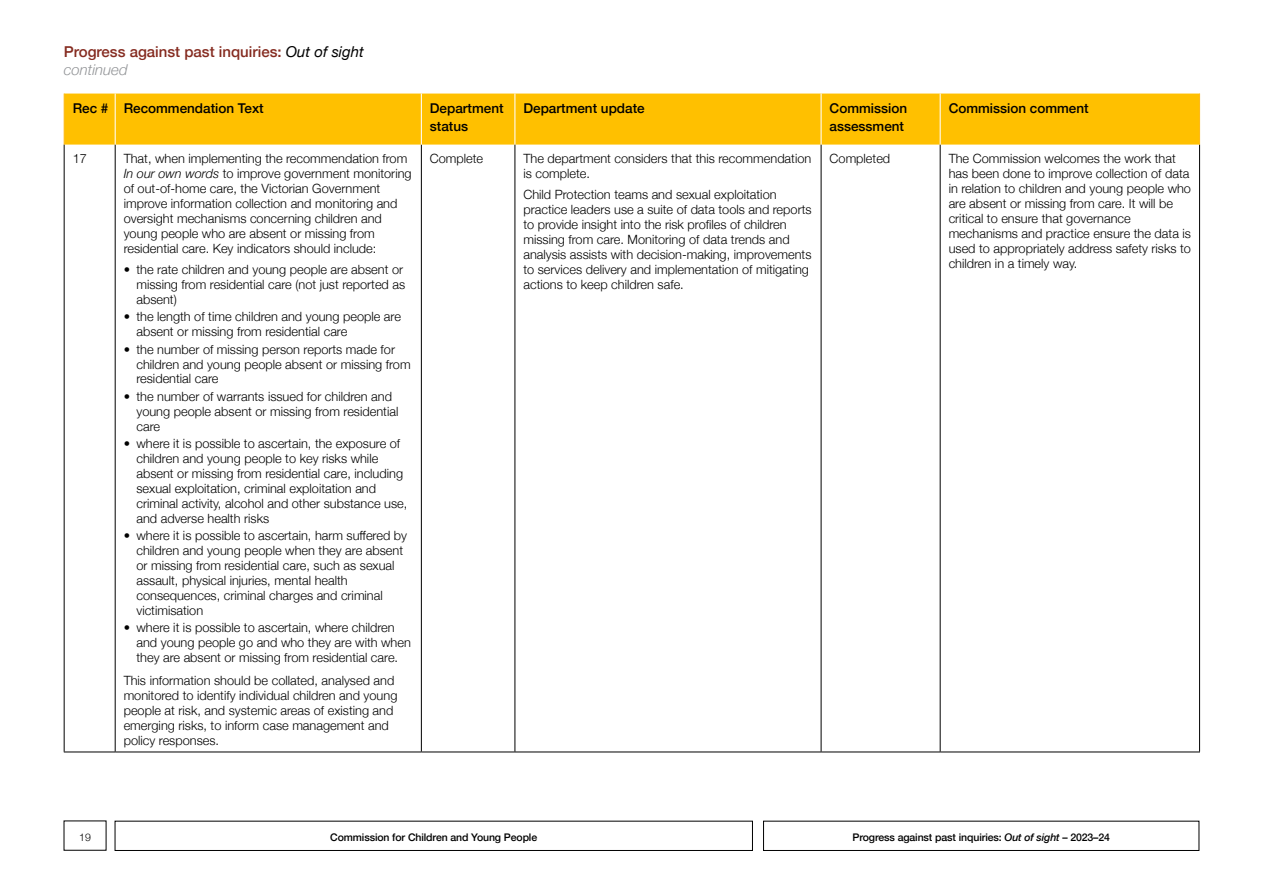
<style>
.page{position:relative;width:1263px;height:893px;background:#fff}
.page>*{position:absolute;margin:0;border:0;box-sizing:border-box;transform-origin:0 0}
.t1{font:500 15px/18px "Helvetica Neue";color:#852b20}
.t2{font:500 13.5px/18px "Helvetica Neue";color:#000}
.t3{font:300 12.75px/15px "Helvetica Neue";color:#000}
.t4{font:500 10.5px "Helvetica Neue";letter-spacing:-.01em;color:#000}
.t5{font:300 10.5px "Helvetica Neue";color:#000}
.s1{font-weight:400;font-style:italic;color:#000}
.s2{font-weight:300;font-style:italic;color:#939598}
.s3{font-style:italic}
</style>
<div class="page">
<div style="left:763px;top:821px;width:436px;height:30px;border:1px solid #000"></div>
<div style="left:115px;top:821px;width:638px;height:30px;border:1px solid #000"></div>
<div style="left:65px;top:94px;width:1134px;height:51px;background:#ffc000"></div>
<hr style="left:64px;top:145px;width:1px;height:607px;background:#000">
<hr style="left:115px;top:145px;width:1px;height:607px;background:#000">
<hr style="left:421px;top:145px;width:1px;height:607px;background:#000">
<hr style="left:514px;top:145px;width:1px;height:607px;background:#000">
<hr style="left:821px;top:145px;width:1px;height:607px;background:#000">
<hr style="left:940px;top:145px;width:1px;height:607px;background:#000">
<hr style="left:1199px;top:145px;width:1px;height:607px;background:#000">
<hr style="left:64px;top:752px;width:51px;height:1px;background:#000">
<hr style="left:115px;top:752px;width:306px;height:1px;background:#000">
<hr style="left:421px;top:752px;width:94px;height:1px;background:#000">
<hr style="left:515px;top:752px;width:306px;height:1px;background:#000">
<hr style="left:821px;top:752px;width:119px;height:1px;background:#000">
<hr style="left:940px;top:752px;width:260px;height:1px;background:#000">
<hr style="left:64px;top:94px;width:1px;height:51px;background:#fdb913">
<hr style="left:1199px;top:94px;width:1px;height:51px;background:#fdb913">
<hr style="left:115px;top:94px;width:1px;height:51px;background:#fff">
<hr style="left:421px;top:94px;width:1px;height:51px;background:#fff">
<hr style="left:514px;top:94px;width:1px;height:51px;background:#fff">
<hr style="left:820px;top:94px;width:2px;height:51px;background:#fff">
<hr style="left:940px;top:94px;width:1px;height:51px;background:#fff">
<p class="t1" style="left:64px;top:42px;width:302px">Progress against past inquiries: <span class="s1">Out of sight </span><span class="s2">continued</span></p>
<p class="t2" style="left:73px;top:98px;width:193px">Rec # Recommendation Text</p>
<p class="t2" style="left:430px;top:98px;width:75px">Department status</p>
<p class="t2" style="left:523px;top:98px;width:123px">Department update</p>
<p class="t2" style="left:830px;top:98px;width:79px">Commission assessment</p>
<p class="t2" style="left:949px;top:98px;width:142px">Commission comment</p>
<p class="t3" style="left:73px;top:150px;width:16px">17</p>
<p class="t3" style="left:124px;top:150px;width:289px">That, when implementing the recommendation from <span class="s3">In our own words</span> to improve government monitoring of out-of-home care, the Victorian Government improve information collection and monitoring and oversight mechanisms concerning children and young people who are absent or missing from residential care. Key indicators should include:</p>
<p class="t3" style="left:136px;top:261px;width:270px;text-indent:-13px">• the rate children and young people are absent or missing from residential care (not just reported as absent)</p>
<p class="t3" style="left:136px;top:308px;width:266px;text-indent:-13px">• the length of time children and young people are absent or missing from residential care</p>
<p class="t3" style="left:136px;top:341px;width:276px;text-indent:-13px">• the number of missing person reports made for children and young people absent or missing from residential care</p>
<p class="t3" style="left:136px;top:388px;width:263px;text-indent:-13px">• the number of warrants issued for children and young people absent or missing from residential care</p>
<p class="t3" style="left:136px;top:435px;width:272px;text-indent:-13px">• where it is possible to ascertain, the exposure of children and young people to key risks while absent or missing from residential care, including sexual exploitation, criminal exploitation and criminal activity, alcohol and other substance use, and adverse health risks</p>
<p class="t3" style="left:136px;top:527px;width:272px;text-indent:-13px">• where it is possible to ascertain, harm suffered by children and young people when they are absent or missing from residential care, such as sexual assault, physical injuries, mental health consequences, criminal charges and criminal victimisation</p>
<p class="t3" style="left:136px;top:619px;width:276px;text-indent:-13px">• where it is possible to ascertain, where children and young people go and who they are with when they are absent or missing from residential care.</p>
<p class="t3" style="left:124px;top:672px;width:275px">This information should be collated, analysed and monitored to identify individual children and young people at risk, and systemic areas of existing and emerging risks, to inform case management and policy responses.</p>
<p class="t3" style="left:830px;top:150px;width:62px">Completed</p>
<p class="t3" style="left:949px;top:150px;width:244px">The Commission welcomes the work that has been done to improve collection of data in relation to children and young people who are absent or missing from care. It will be critical to ensure that governance mechanisms and practice ensure the data is used to appropriately address safety risks to children in a timely way.</p>
<p class="t3" style="left:430px;top:150px;width:55px">Complete</p>
<p class="t3" style="left:523px;top:150px;width:289px">The department considers that this recommendation is complete.</p>
<p class="t3" style="left:523px;top:186px;width:290px">Child Protection teams and sexual exploitation practice leaders use a suite of data tools and reports to provide insight into the risk profiles of children missing from care. Monitoring of data trends and analysis assists with decision-making, improvements to services delivery and implementation of mitigating actions to keep children safe.</p>
<p class="t5" style="left:79px;top:828px;width:13px">19</p>
<p class="t4" style="left:330px;top:829px;width:208px">Commission for Children and Young People</p>
<p class="t4" style="left:852px;top:829px;width:259px">Progress against past inquiries: <span class="s3">Out of sight</span> – 2023–24</p>
</div>
